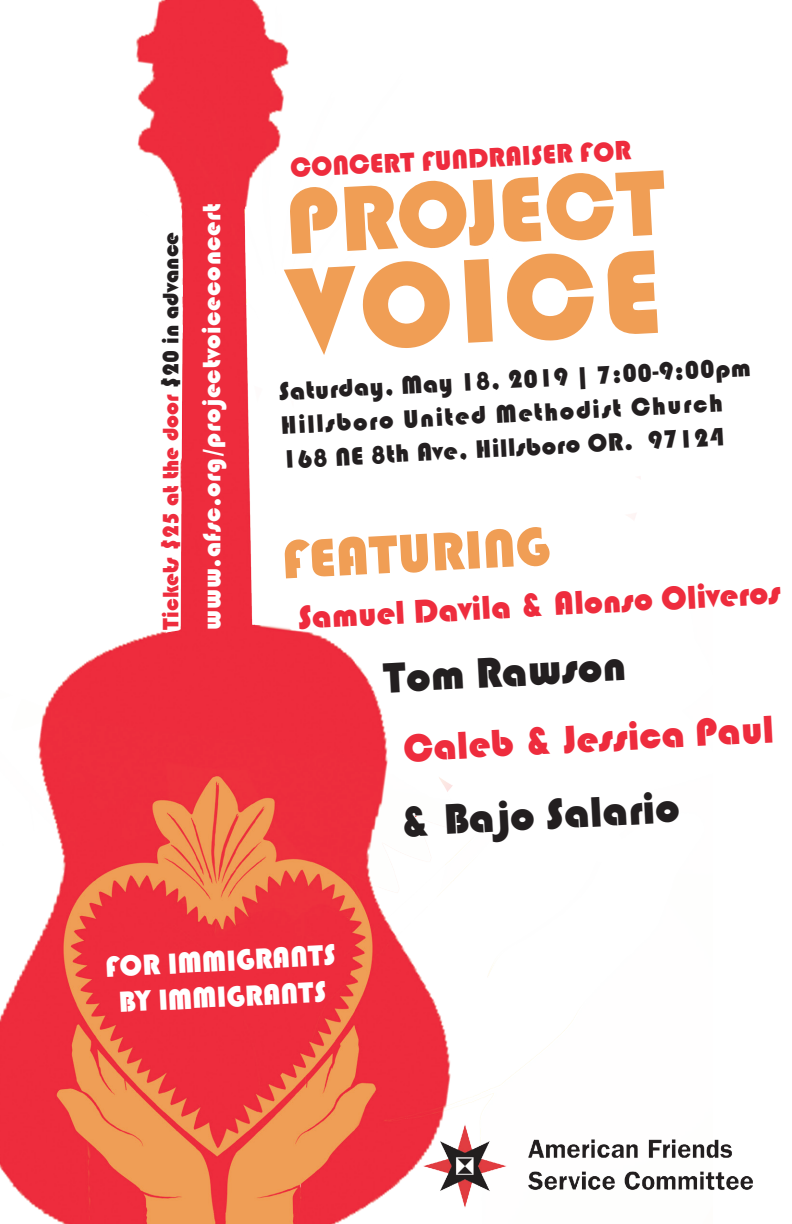
<style>
.page{position:relative;width:792px;height:1224px;background:#fff}
.page>*{position:absolute;margin:0;border:0;box-sizing:border-box;transform-origin:0 0}
.t1{font:124px "Bauhaus 93";color:#f09e55}
.t2{font:96px "Bauhaus 93";color:#f09e55}
.t3{font:56px "Bauhaus 93";color:#f09e55}
.t4{font:44px "Bauhaus 93";color:#231f20}
.t5{font:40px "Bauhaus 93";color:#ee2c3d}
.t6{font:34px "Bauhaus 93";color:#ee2c3d}
.t7{font:30px "Bauhaus 93";color:#fff}
.t8{font:28px "Bauhaus 93";color:#ee2c3d}
.t9{font:26px "Bauhaus 93";color:#231f20}
.t10{font:26px "Bauhaus 93";letter-spacing:.02em;color:#fff}
.t11{font:23px "Bauhaus 93";color:#ee2c3d}
.s1{color:#231f20}
</style>
<div class="page">
<img style="left:0;top:0;width:640px;height:1224px">
<img style="left:422px;top:1110px;width:331px;height:111px">
<p class="t11" style="left:158px;top:630px;width:399px;rotate:-90deg">Tickets $25 at the door <span class="s1">$20 in advance</span></p>
<p class="t10" style="left:197px;top:630px;width:428px;rotate:-90deg">www.afsc.org/projectvoiceconcert</p>
<p class="t8" style="left:290px;top:152px;width:343px;rotate:-3deg">CONCERT FUNDRAISER FOR</p>
<p class="t2" style="left:283px;top:168px;width:382px;rotate:-3deg">PROJECT</p>
<p class="t1" style="left:286px;top:241px;width:374px;rotate:-3deg">VOICE</p>
<p class="t9" style="left:278px;top:377px;width:474px;rotate:-3deg">Saturday, May 18, 2019 | 7:00-9:00pm</p>
<p class="t9" style="left:280px;top:411px;width:444px;rotate:-3deg">Hillsboro United Methodist Church</p>
<p class="t9" style="left:282px;top:445px;width:444px;rotate:-3deg">168 NE 8th Ave, Hillsboro OR. 97124</p>
<p class="t3" style="left:280px;top:528px;width:270px;rotate:-3deg">FEATURING</p>
<p class="t6" style="left:297px;top:598px;width:485px;rotate:-3deg">Samuel Davila &amp; Alonso Oliveros</p>
<p class="t4" style="left:382px;top:653px;width:245px;rotate:-3deg">Tom Rawson</p>
<p class="t5" style="left:402px;top:726px;width:373px;rotate:-3deg">Caleb &amp; Jessica Paul</p>
<p class="t4" style="left:398px;top:797px;width:282px;rotate:-3deg">&amp; Bajo Salario</p>
<p class="t7" style="left:104px;top:950px;width:232px;rotate:-3deg">FOR IMMIGRANTS</p>
<p class="t7" style="left:118px;top:985px;width:209px;rotate:-3deg">BY IMMIGRANTS</p>
</div>
